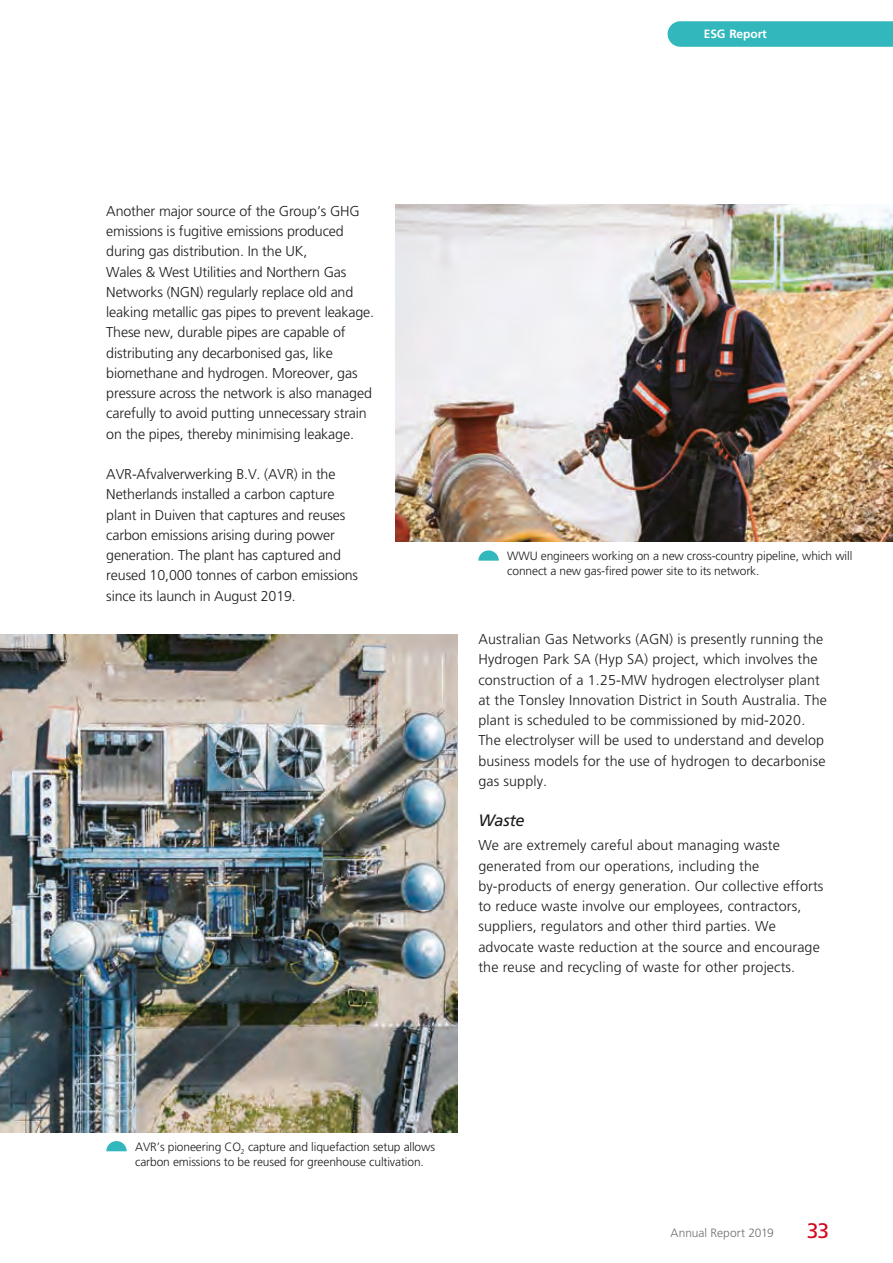
<style>
.page{position:relative;width:893px;height:1263px;background:#fff}
.page>*{position:absolute;margin:0;border:0;box-sizing:border-box;transform-origin:0 0}
.t1{font:21px "Frutiger LT Std";color:#d2081d}
.t2{font:italic 16.5px "Frutiger LT Std";letter-spacing:-.02em;color:#1c1c1b}
.t3{font:300 14.25px/20.2px "Frutiger LT Std";letter-spacing:-.01em;color:#1c1c1b}
.t4{font:300 14.25px/20.2px "Frutiger LT Std";letter-spacing:.01em;color:#1c1c1b}
.t5{font:300 12px/15px "Frutiger LT Std";letter-spacing:-.01em;color:#1c1c1b}
.t6{font:300 12px "Frutiger LT Std";color:#6f6f6f}
.t7{font:700 12px "Frutiger LT Std";letter-spacing:-.01em;color:#fff}
</style>
<div class="page">
<svg style="left:668px;top:21px;width:225px;height:26px;background:#36b9bd"></svg>
<img style="left:0;top:635px;width:457px;height:497px">
<img style="left:395px;top:204px;width:498px;height:338px">
<svg style="left:478px;top:550px;width:21px;height:11px"></svg>
<svg style="left:106px;top:1141px;width:21px;height:10px"></svg>
<p class="t3" style="left:106px;top:201px;width:269px">Another major source of the Group’s GHG emissions is fugitive emissions produced during gas distribution. In the UK,<br>Wales &amp; West Utilities and Northern Gas Networks (NGN) regularly replace old and leaking metallic gas pipes to prevent leakage.<br>These new, durable pipes are capable of distributing any decarbonised gas, like biomethane and hydrogen. Moreover, gas pressure across the network is also managed carefully to avoid putting unnecessary strain on the pipes, thereby minimising leakage.</p>
<p class="t3" style="left:106px;top:464px;width:253px">AVR-Afvalverwerking B.V. (AVR) in the Netherlands installed a carbon capture plant in Duiven that captures and reuses carbon emissions arising during power generation. The plant has captured and reused 10,000 tonnes of carbon emissions since its launch in August 2019.</p>
<p class="t7" style="left:704px;top:27px;width:65px">ESG Report</p>
<p class="t5" style="left:507px;top:549px;width:347px">WWU engineers working on a new cross-country pipeline, which will connect a new gas-fired power site to its network.</p>
<p class="t4" style="left:478px;top:629px;width:350px">Australian Gas Networks (AGN) is presently running the Hydrogen Park SA (Hyp SA) project, which involves the construction of a 1.25-MW hydrogen electrolyser plant at the Tonsley Innovation District in South Australia. The plant is scheduled to be commissioned by mid-2020.<br>The electrolyser will be used to understand and develop business models for the use of hydrogen to decarbonise gas supply.</p>
<p class="t2" style="left:478px;top:810px;width:48px">Waste</p>
<p class="t4" style="left:478px;top:835px;width:347px">We are extremely careful about managing waste generated from our operations, including the by-products of energy generation. Our collective efforts to reduce waste involve our employees, contractors, suppliers, regulators and other third parties. We advocate waste reduction at the source and encourage the reuse and recycling of waste for other projects.</p>
<p class="t5" style="left:135px;top:1139px;width:301px">AVR’s pioneering CO<sub>2</sub> capture and liquefaction setup allows carbon emissions to be reused for greenhouse cultivation.</p>
<p class="t6" style="left:670px;top:1226px;width:105px">Annual Report 2019</p>
<h1 class="t1" style="left:807px;top:1218px;width:24px">33</h1>
</div>
